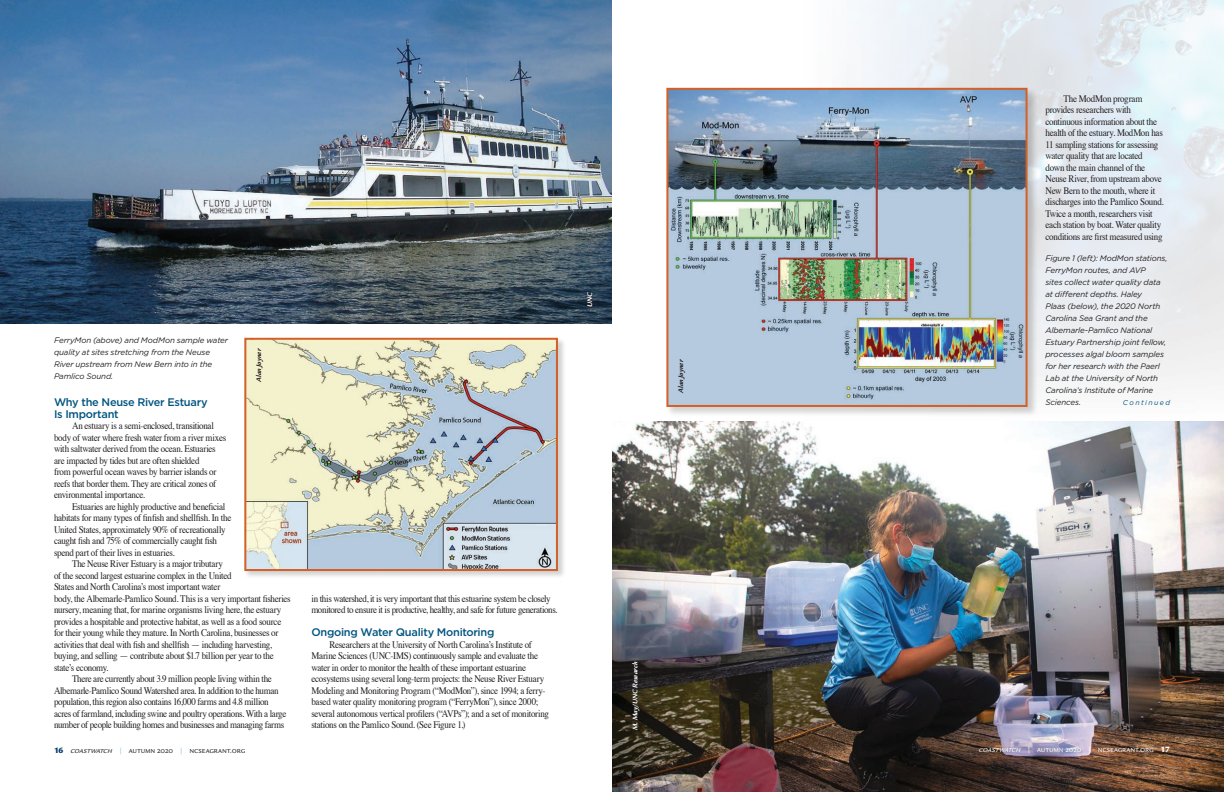
<style>
.page{position:relative;width:1224px;height:792px;background:#fff}
.page>*{position:absolute;margin:0;border:0;box-sizing:border-box;transform-origin:0 0}
.t1{font:500 11px/11.5px "Gotham";letter-spacing:-.025em;color:#005480}
.t2{font:10px/11.5px "Times";letter-spacing:-.03em;color:#231f20;scale:.9 1}
.t3{font:italic 8px/12px "Gotham";letter-spacing:-.015em;color:#231f20}
.t4{font:8px "Legacy Sans SC";letter-spacing:-.01em;color:#231f20}
.t5{font:8px "Legacy Sans SC";letter-spacing:-.01em;color:#fff}
.t6{font:italic 700 7px "Legacy Sans";color:#fff}
.t7{font:italic 700 7px "Legacy Sans";color:#231f20}
.t8{font:italic 7px "Gotham";letter-spacing:.2em;color:#005480}
.s1{font-family:"Legacy Sans";font-weight:900;color:#003367}
.s2{font-style:italic}
.s3{font-weight:500;color:#78bde8}
.s4{font-weight:500}
.s5{font-family:"Legacy Sans";font-weight:900}
</style>
<div class="page">
<img style="left:612px;top:421px;width:612px;height:371px">
<img style="left:0;top:0;width:612px;height:324px">
<div style="left:244px;top:338px;width:322px;height:241px;background:#231f20;opacity:.2"></div>
<img style="left:247px;top:341px;width:308px;height:227px">
<div style="left:244px;top:338px;width:314px;height:233px;border:2px solid #d26027"></div>
<div style="left:666px;top:87px;width:372px;height:330px;background:#231f20;opacity:.2"></div>
<img style="left:669px;top:91px;width:356px;height:313px">
<div style="left:666px;top:88px;width:362px;height:319px;border:2px solid #d26027"></div>
<svg style="left:587px;top:292px;width:6px;height:15px"></svg>
<svg style="left:632px;top:662px;width:9px;height:69px"></svg>
<p class="t3" style="left:54px;top:334px;width:176px">FerryMon (above) and ModMon sample water quality at sites stretching from the Neuse River upstream from New Bern into in the Pamlico Sound.</p>
<p class="t6" style="left:585px;top:307px;width:17px;rotate:-90deg">UNC</p>
<p class="t7" style="left:255px;top:382px;width:35px;rotate:-90deg">Alan Joyner</p>
<p class="t7" style="left:677px;top:393px;width:35px;rotate:-90deg">Alan Joyner</p>
<p class="t1" style="left:54px;top:397px;width:155px">Why the Neuse River Estuary<br>Is Important</p>
<p class="t2" style="left:54px;top:421px;width:193px;text-indent:18px">An estuary is a semi-enclosed, transitional body of water where fresh water from a river mixes with saltwater derived from the ocean. Estuaries are impacted by tides but are often shielded<br>from powerful ocean waves by barrier islands or reefs that border them. They are critical zones of environmental importance.</p>
<p class="t2" style="left:54px;top:502px;width:199px;text-indent:18px">Estuaries are highly productive and beneficial habitats for many types of finfish and shellfish. In the United States, approximately 90% of recreationally caught fish and 75% of commercially caught fish spend part of their lives in estuaries.</p>
<p class="t2" style="left:72px;top:559px;width:169px">The Neuse River Estuary is a major tributary</p>
<p class="t2" style="left:54px;top:571px;width:199px">of the second largest estuarine complex in the United</p>
<p class="t2" style="left:54px;top:582px;width:186px">States and North Carolina’s most important water</p>
<p class="t2" style="left:54px;top:594px;width:265px">body, the Albemarle-Pamlico Sound. This is a very important fisheries</p>
<p class="t2" style="left:54px;top:605px;width:254px">nursery, meaning that, for marine organisms living here, the estuary</p>
<p class="t2" style="left:54px;top:617px;width:254px">provides a hospitable and protective habitat, as well as a food source</p>
<p class="t2" style="left:54px;top:628px;width:251px">for their young while they mature. In North Carolina, businesses or</p>
<p class="t2" style="left:54px;top:640px;width:244px">activities that deal with fish and shellfish — including harvesting,</p>
<p class="t2" style="left:54px;top:651px;width:246px">buying, and selling — contribute about $1.7 billion per year to the</p>
<p class="t2" style="left:54px;top:663px;width:62px">state’s economy.</p>
<p class="t2" style="left:72px;top:674px;width:224px">There are currently about 3.9 million people living within the</p>
<p class="t2" style="left:54px;top:686px;width:251px">Albemarle-Pamlico Sound Watershed area. In addition to the human</p>
<p class="t2" style="left:54px;top:697px;width:240px">population, this region also contains 16,000 farms and 4.8 million</p>
<p class="t2" style="left:54px;top:709px;width:260px">acres of farmland, including swine and poultry operations. With a large</p>
<p class="t2" style="left:54px;top:720px;width:257px">number of people building homes and businesses and managing farms</p>
<p class="t2" style="left:311px;top:594px;width:275px">in this watershed, it is very important that this estuarine system be closely monitored to ensure it is productive, healthy, and safe for future generations.</p>
<p class="t1" style="left:311px;top:627px;width:184px">Ongoing Water Quality Monitoring</p>
<p class="t2" style="left:311px;top:640px;width:266px;text-indent:18px">Researchers at the University of North Carolina’s Institute of Marine Sciences (UNC-IMS) continuously sample and evaluate the water in order to monitor the health of these important estuarine ecosystems using several long-term projects: the Neuse River Estuary Modeling and Monitoring Program (“ModMon”), since 1994; a ferry&shy;based water quality monitoring program (“FerryMon”), since 2000; several autonomous vertical profilers (“AVPs”); and a set of monitoring stations on the Pamlico Sound. (See Figure 1.)</p>
<p class="t6" style="left:631px;top:730px;width:70px;rotate:-90deg">M. May/UNC Research</p>
<p class="t2" style="left:1046px;top:93px;width:133px;text-indent:18px">The ModMon program provides researchers with continuous information about the health of the estuary. ModMon has<br>11 sampling stations for assessing water quality that are located down the main channel of the<br>Neuse River, from upstream above<br>New Bern to the mouth, where it discharges into the Pamlico Sound.<br>Twice a month, researchers visit each station by boat. Water quality conditions are first measured using</p>
<p class="t3" style="left:1045px;top:252px;width:124px">Figure 1 (left): ModMon stations,<br>FerryMon routes, and AVP<br>sites collect water quality data at different depths. Haley<br>Plaas (below), the 2020 North<br>Carolina Sea Grant and the<br>Albemarle-Pamlico National<br>Estuary Partnership joint fellow, processes algal bloom samples for her research with the Paerl<br>Lab at the University of North<br>Carolina’s Institute of Marine<br>Sciences.</p>
<p class="t8" style="left:1123px;top:398px;width:49px">Continued</p>
<p class="t4" style="left:54px;top:746px;width:193px"><span class="s1">16</span> <span class="s2">coastwatch</span> <span class="s3">|</span> autumn 2020 <span class="s3">|</span> ncseagrant.org</p>
<p class="t5" style="left:979px;top:745px;width:193px"><span class="s2">coastwatch</span> <span class="s4">|</span> autumn 2020 <span class="s4">|</span> ncseagrant.org <span class="s5">17</span></p>
</div>
